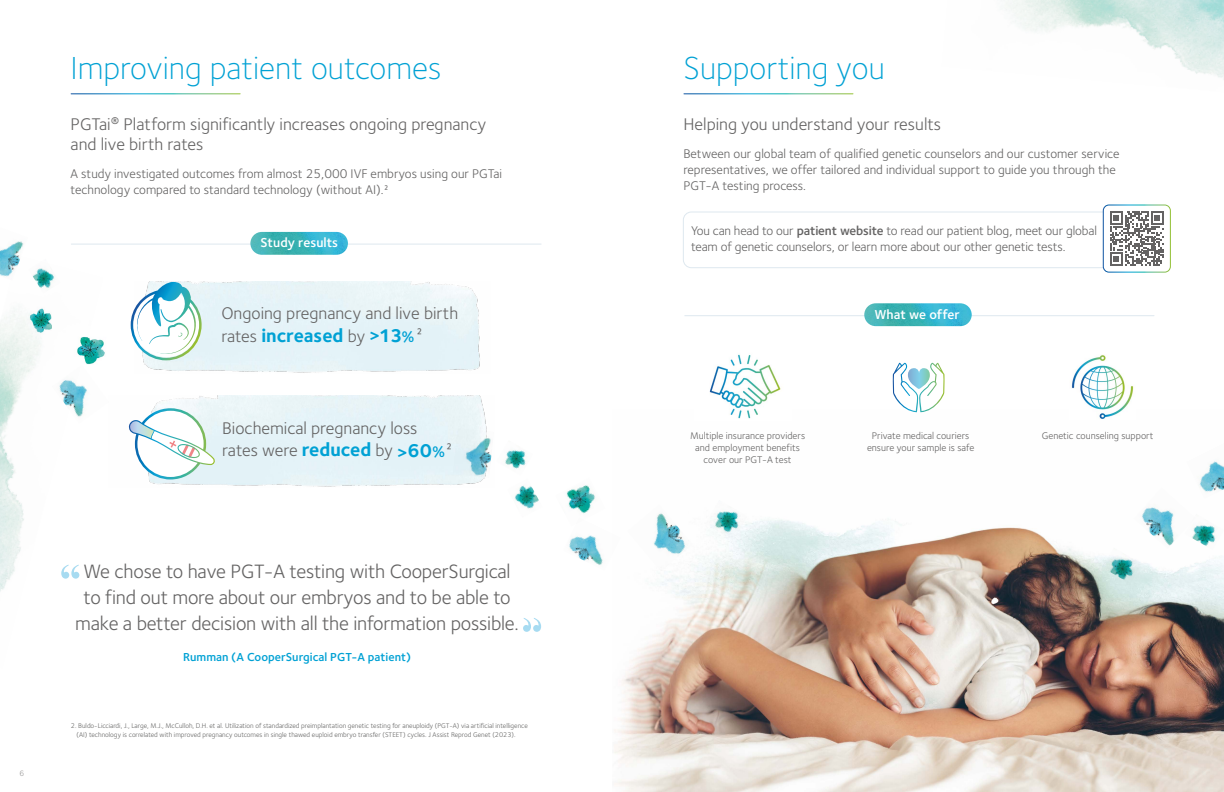
<style>
.page{position:relative;width:1224px;height:792px;background:#fff}
.page>*{position:absolute;margin:0;border:0;box-sizing:border-box;transform-origin:0 0}
.t1{font:300 33px "Foundry Sterling";color:#00a1d4}
.t2{font:20px/26px "Foundry Sterling";letter-spacing:-.01em;color:#646363;text-align:center}
.t3{font:700 19.1px "Foundry Sterling";color:#00a1d4}
.t4{font:17.5px/20px "Foundry Sterling";color:#646363}
.t5{font:600 13.4px "Foundry Sterling";color:#fff}
.t6{font:13px/16px "Foundry Sterling";color:#646363}
.t7{font:600 12px "Foundry Sterling";color:#00a1d4}
.t8{font:10px/12px "Foundry Sterling";color:#646363;text-align:center}
.t9{font:8px "Foundry Sterling";color:#989797}
.t10{font:7px/9px "Foundry Sterling";color:#656564}
.s1{font-size:16px}
.s2{font-weight:400;font-size:17.5px;color:#646363}
.s3{font-size:15.9px}
.s4{font-weight:700;font-size:19.1px;color:#00a1d4}
.s5{font-weight:700;font-size:15.9px;color:#00a1d4}
.s6{font-weight:600}
</style>
<div class="page">
<img style="left:614px;top:412px;width:610px;height:380px">
<img style="left:0;top:310px;width:80px;height:282px">
<hr style="left:71px;top:244px;width:470px;height:1px;background:#dee8ef">
<img style="left:1006px;top:0;width:218px;height:80px">
<svg style="left:61px;top:565px;width:18px;height:14px"></svg>
<svg style="left:523px;top:618px;width:18px;height:14px"></svg>
<hr style="left:685px;top:315px;width:469px;height:1px;background:#dee8ef">
<svg style="left:893px;top:363px;width:52px;height:49px"></svg>
<img style="left:694px;top:354px;width:97px;height:66px">
<img style="left:1070px;top:355px;width:66px;height:65px">
<svg style="left:131px;top:282px;width:73px;height:78px"></svg>
<img style="left:129px;top:408px;width:86px;height:72px">
<img style="left:250px;top:232px;width:98px;height:23px;border-radius:11px">
<img style="left:864px;top:303px;width:108px;height:23px;border-radius:11px">
<img style="left:0;top:241px;width:24px;height:36px">
<img style="left:33px;top:268px;width:22px;height:21px">
<img style="left:71px;top:334px;width:34px;height:31px">
<img style="left:52px;top:365px;width:35px;height:59px">
<img style="left:28px;top:308px;width:23px;height:29px">
<img style="left:453px;top:428px;width:41px;height:50px">
<img style="left:505px;top:450px;width:21px;height:19px">
<img style="left:566px;top:485px;width:29px;height:29px">
<img style="left:569px;top:518px;width:52px;height:53px">
<img style="left:514px;top:485px;width:25px;height:24px">
<div style="left:683px;top:212px;width:470px;height:56px;border:1px solid #dee8ef;border-radius:8px"></div>
<div style="left:1103px;top:205px;width:67px;height:67px;background:#fff;border-radius:6px"></div>
<div style="left:1103px;top:205px;width:68px;height:68px;border:1px solid #fff;border-radius:6px"></div>
<svg style="left:1110px;top:212px;width:54px;height:54px"></svg>
<img style="left:627px;top:505px;width:66px;height:66px">
<img style="left:1134px;top:488px;width:61px;height:61px">
<img style="left:1186px;top:441px;width:38px;height:58px">
<img style="left:705px;top:500px;width:42px;height:40px">
<img style="left:1102px;top:548px;width:40px;height:36px">
<img style="left:1185px;top:514px;width:39px;height:36px">
<p class="t9" style="left:20px;top:768px;width:6px">6</p>
<h1 class="t1" style="left:71px;top:49px;width:372px">Improving patient outcomes</h1>
<h3 class="t4" style="left:71px;top:115px;width:417px">PGTai<span class="s1">®</span> Platform significantly increases ongoing pregnancy and live birth rates</h3>
<p class="t6" style="left:71px;top:165px;width:433px">A study investigated outcomes from almost 25,000 IVF embryos using our PGTai technology compared to standard technology (without AI).2</p>
<p class="t5" style="left:261px;top:235px;width:79px">Study results</p>
<h3 class="t4" style="left:221px;top:304px;width:238px">Ongoing pregnancy and live birth</h3>
<h3 class="t3" style="left:221px;top:325px;width:203px"><span class="s2">rates</span> increased <span class="s2">by</span> <span class="s3">&gt;</span>13<span class="s3">%</span> <span class="s2">2</span></h3>
<h3 class="t4" style="left:222px;top:416px;width:232px;line-height:22.9px">Biochemical pregnancy loss rates were <span class="s4">reduced</span> by <span class="s5">&gt;</span><span class="s4">60</span><span class="s5">%</span>2</h3>
<h2 class="t2" style="left:75px;top:558px;width:445px">We chose to have PGT-A testing with CooperSurgical to find out more about our embryos and to be able to make a better decision with all the information possible.</h2>
<p class="t7" style="left:183px;top:650px;width:229px">Rumman (A CooperSurgical PGT-A patient)</p>
<p class="t10" style="left:77px;top:721px;width:453px;text-indent:-6px">2. Buldo-Licciardi, J., Large, M.J., McCulloh, D.H. et al. Utilization of standardized preimplantation genetic testing for aneuploidy (PGT-A) via artificial intelligence (AI) technology is correlated with improved pregnancy outcomes in single thawed euploid embryo transfer (STEET) cycles. J Assist Reprod Genet (2023).</p>
<h1 class="t1" style="left:683px;top:49px;width:203px">Supporting you</h1>
<h3 class="t4" style="left:683px;top:115px;width:259px">Helping you understand your results</h3>
<p class="t6" style="left:683px;top:145px;width:438px">Between our global team of qualified genetic counselors and our customer service representatives, we offer tailored and individual support to guide you through the<br>PGT-A testing process.</p>
<p class="t6" style="left:691px;top:222px;width:407px">You can head to our <span class="s6">patient website</span> to read our patient blog, meet our global team of genetic counselors, or learn more about our other genetic tests.</p>
<p class="t5" style="left:874px;top:306px;width:87px">What we offer</p>
<p class="t8" style="left:690px;top:429px;width:117px">Multiple insurance providers</p>
<p class="t8" style="left:1042px;top:429px;width:113px">Genetic counseling support</p>
<p class="t8" style="left:695px;top:441px;width:106px">and employment benefits cover our PGT-A test</p>
<p class="t8" style="left:867px;top:429px;width:109px">Private medical couriers ensure your sample is safe</p>
</div>
